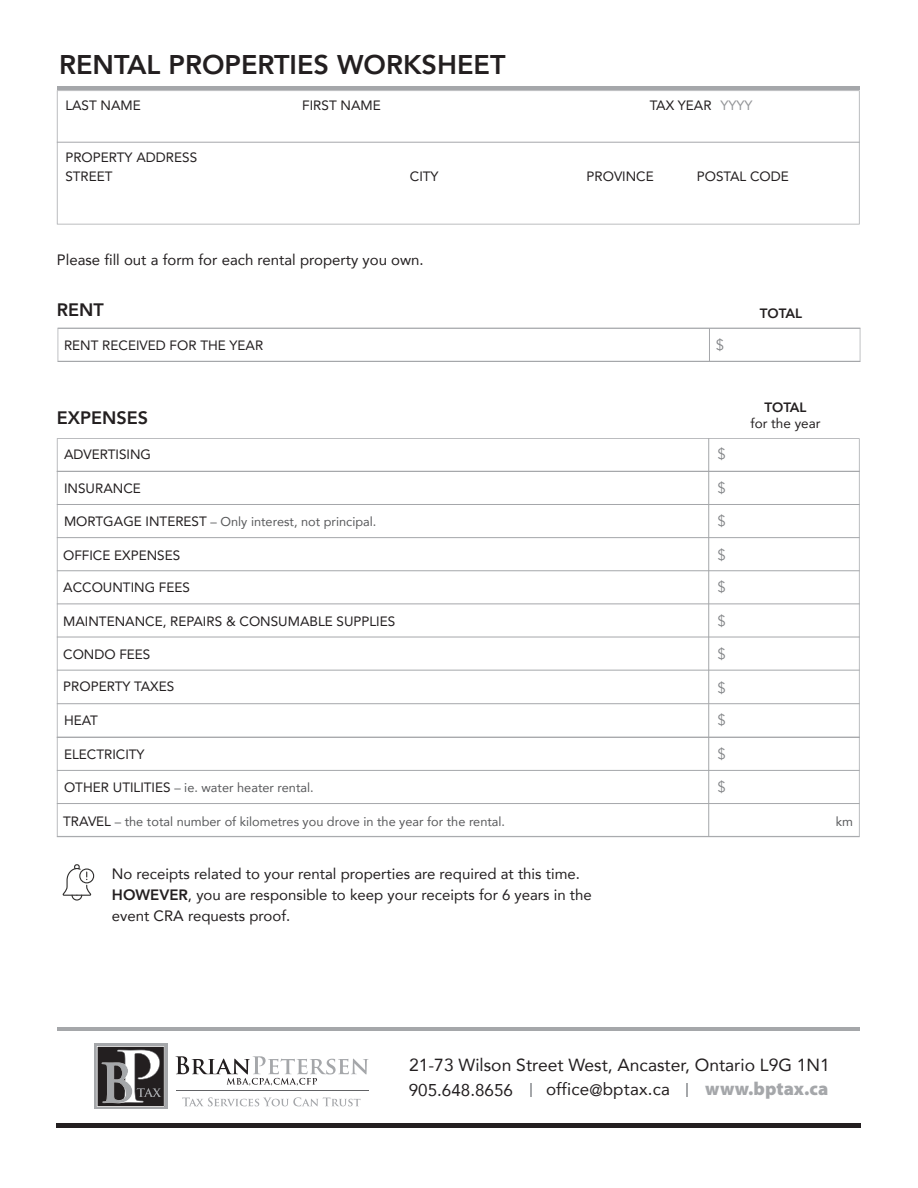
<style>
.page{position:relative;width:918px;height:1188px;background:#fff}
.page>*{position:absolute;margin:0;border:0;box-sizing:border-box;transform-origin:0 0}
.t1{font:800 27px "Avenir";color:#231f20}
.t2{font:900 18.75px "Myriad Pro";color:#a5a7aa}
.t3{font:800 18px "Avenir";color:#231f20}
.t4{font:17.55px "Avenir";color:#231f20}
.t5{font:17.1px "Avenir";letter-spacing:.01em;color:#231f20}
.t6{font:15px/21px "Avenir";color:#231f20}
.t7{font:15px/32.2px "Avenir";color:#808285}
.t8{font:13.5px "Avenir";color:#231f20}
.t9{font:800 13.5px "Avenir";color:#231f20}
.t10{font:12.75px "Avenir";color:#58595b}
.s1{color:#939598}
.s2{font-size:13.5px;color:#231f20}
.s3{font-weight:800}
.s4{font-size:16.5px}
</style>
<div class="page">
<hr style="left:57px;top:1027px;width:803px;height:3px;background:#a5a7aa">
<div style="left:57px;top:1123px;width:804px;height:5px;background:#231f20"></div>
<div style="left:94px;top:1044px;width:73px;height:65px;background:linear-gradient(to bottom,#b8babc,#b8babc)"></div>
<svg style="left:176px;top:1056px;width:193px;height:30px"></svg>
<svg style="left:182px;top:1097px;width:179px;height:9px"></svg>
<svg style="left:97px;top:1046px;width:68px;height:61px"></svg>
<hr style="left:176px;top:1090px;width:193px;height:1px;background:#616265">
<svg style="left:687px;top:1083px;width:1px;height:14px"></svg>
<svg style="left:530px;top:1083px;width:2px;height:14px"></svg>
<hr style="left:58px;top:361px;width:802px;height:1px;background:#a5a7aa">
<svg style="left:58px;top:328px;width:802px;height:33px"></svg>
<hr style="left:57px;top:87px;width:803px;height:3px;background:#a5a7aa">
<svg style="left:57px;top:90px;width:803px;height:134px"></svg>
<hr style="left:57px;top:142px;width:803px;height:1px;background:#a5a7aa">
<svg style="left:57px;top:438px;width:803px;height:399px"></svg>
<svg style="left:62px;top:864px;width:30px;height:37px"></svg>
<div style="left:79px;top:868px;width:15px;height:15px;border:1px solid #2e2d2c;border-radius:50%"></div>
<h1 class="t1" style="left:59px;top:43px;width:448px">RENTAL PROPERTIES WORKSHEET</h1>
<p class="t8" style="left:65px;top:95px;width:77px">LAST NAME</p>
<p class="t8" style="left:302px;top:95px;width:80px">FIRST NAME</p>
<p class="t8" style="left:650px;top:95px;width:104px">TAX YEAR <span class="s1">YYYY</span></p>
<p class="t8" style="left:65px;top:146px;width:133px">PROPERTY ADDRESS</p>
<p class="t8" style="left:65px;top:166px;width:49px">STREET</p>
<p class="t8" style="left:410px;top:166px;width:30px">CITY</p>
<p class="t8" style="left:587px;top:166px;width:69px">PROVINCE</p>
<p class="t8" style="left:697px;top:166px;width:94px">POSTAL CODE</p>
<p class="t6" style="left:57px;top:249px;width:368px">Please fill out a form for each rental property you own.</p>
<h3 class="t3" style="left:57px;top:296px;width:48px">RENT</h3>
<p class="t8" style="left:64px;top:334px;width:201px">RENT RECEIVED FOR THE YEAR</p>
<h3 class="t3" style="left:57px;top:404px;width:93px">EXPENSES</h3>
<p class="t8" style="left:64px;top:444px;width:89px">ADVERTISING</p>
<p class="t8" style="left:64px;top:477px;width:78px">INSURANCE</p>
<p class="t10" style="left:64px;top:512px;width:314px"><span class="s2">MORTGAGE INTEREST</span> – Only interest, not principal.</p>
<p class="t8" style="left:63px;top:544px;width:119px">OFFICE EXPENSES</p>
<p class="t8" style="left:63px;top:576px;width:128px">ACCOUNTING FEES</p>
<p class="t8" style="left:63px;top:610px;width:334px">MAINTENANCE, REPAIRS &amp; CONSUMABLE SUPPLIES</p>
<p class="t8" style="left:63px;top:643px;width:89px">CONDO FEES</p>
<p class="t8" style="left:63px;top:676px;width:113px">PROPERTY TAXES</p>
<p class="t8" style="left:64px;top:710px;width:35px">HEAT</p>
<p class="t8" style="left:64px;top:743px;width:82px">ELECTRICITY</p>
<p class="t10" style="left:64px;top:778px;width:251px"><span class="s2">OTHER UTILITIES</span> – ie. water heater rental.</p>
<p class="t10" style="left:63px;top:811px;width:444px"><span class="s2">TRAVEL</span> – the total number of kilometres you drove in the year for the rental.</p>
<p class="t6" style="left:112px;top:863px;width:482px">No receipts related to your rental properties are required at this time.<br><span class="s3">HOWEVER</span>, you are responsible to keep your receipts for 6 years in the event CRA requests proof.</p>
<p class="t7" style="left:716px;top:329px;width:10px">$</p>
<p class="t7" style="left:718px;top:438px;width:10px">$</p>
<p class="t7" style="left:718px;top:472px;width:10px">$</p>
<p class="t7" style="left:718px;top:505px;width:10px">$</p>
<p class="t7" style="left:718px;top:539px;width:10px">$ $</p>
<p class="t7" style="left:718px;top:605px;width:10px">$</p>
<p class="t7" style="left:718px;top:638px;width:10px">$</p>
<p class="t7" style="left:718px;top:672px;width:10px">$</p>
<p class="t7" style="left:718px;top:704px;width:10px">$</p>
<p class="t7" style="left:718px;top:738px;width:10px">$</p>
<p class="t7" style="left:718px;top:771px;width:10px">$</p>
<p class="t9" style="left:760px;top:303px;width:44px">TOTAL</p>
<p class="t9" style="left:764px;top:397px;width:44px">TOTAL</p>
<p class="t8" style="left:750px;top:412px;width:72px">for the year</p>
<p class="t10" style="left:836px;top:811px;width:19px">km</p>
<p class="t4" style="left:409px;top:1050px;width:422px">21-73 Wilson Street West, Ancaster, Ontario L9G 1N1</p>
<p class="t5" style="left:546px;top:1076px;width:125px">office<span class="s4">@</span>bptax.ca</p>
<h2 class="t2" style="left:705px;top:1076px;width:125px">www.bptax.ca</h2>
<p class="t5" style="left:409px;top:1076px;width:106px">905.648.8656</p>
</div>
